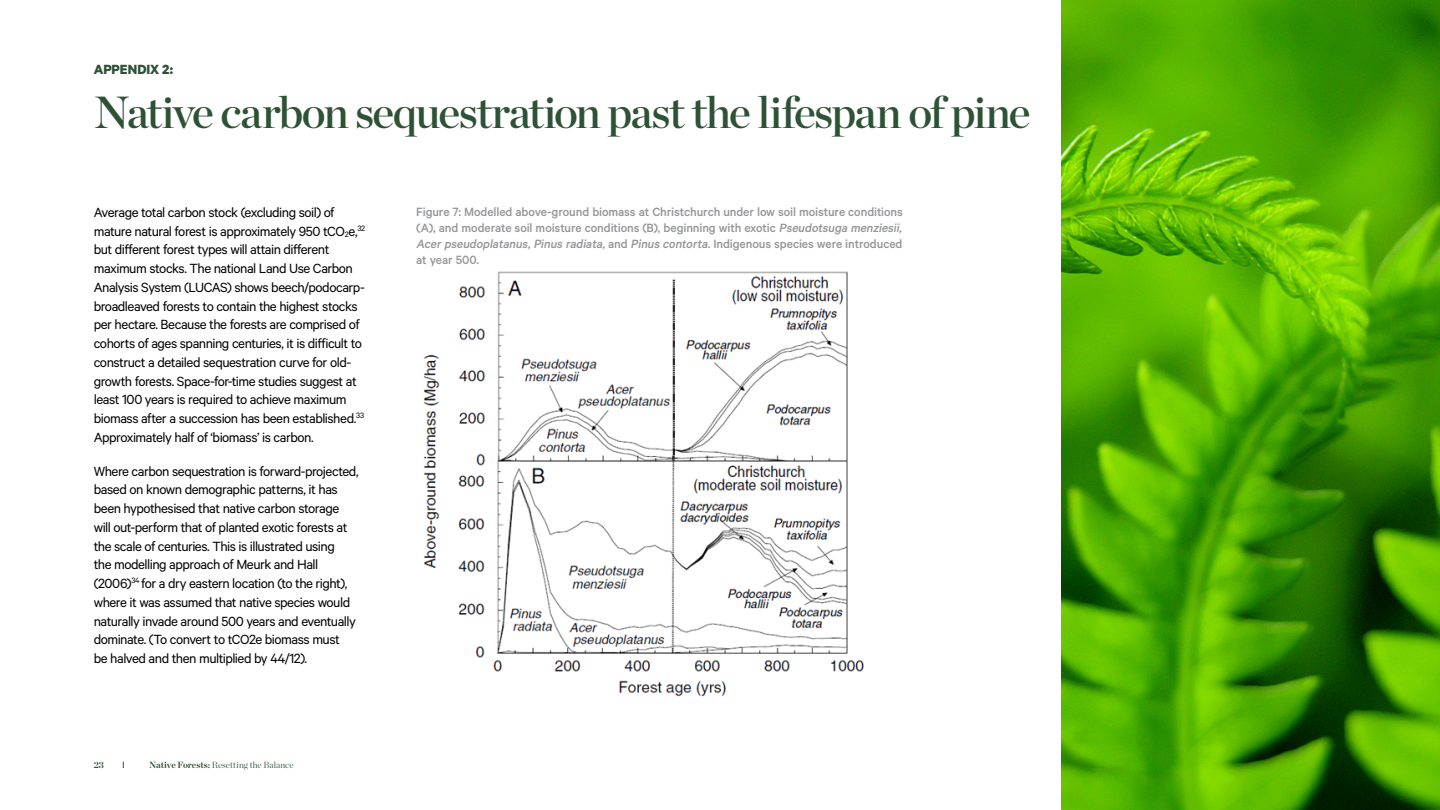
<style>
.page{position:relative;width:1440px;height:810px;background:#fff}
.page>*{position:absolute;margin:0;border:0;box-sizing:border-box;transform-origin:0 0}
.t1{font:45px "Chronicle Display Semi";letter-spacing:-.035em;color:#2e5236}
.t2{font:15px/18.8px "Calibre";letter-spacing:-.035em;color:#000}
.t3{font:700 15px "Calibre";letter-spacing:-.005em;color:#2e5236}
.t4{font:500 13.5px/16.2px "Calibre";letter-spacing:-.01em;color:#939598}
.t5{font:300 9px "Chronicle Display";color:#2e5236}
.t6{font:700 9px "Chronicle Display";color:#2e5236}
.s1{font-weight:700}
.s2{font-style:italic}
</style>
<div class="page">
<img style="left:423px;top:271px;width:441px;height:426px">
<img style="left:1061px;top:0;width:379px;height:810px">
<p class="t3" style="left:94px;top:60px;width:81px">APPENDIX 2:</p>
<h1 class="t1" style="left:94px;top:77px;width:939px">Native carbon sequestration past the lifespan of pine</h1>
<p class="t2" style="left:94px;top:202px;width:273px">Average total carbon stock (excluding soil) of mature natural forest is approximately 950 tCO<sub>2</sub>e,<sup>32 </sup>but different forest types will attain different maximum stocks. The national Land Use Carbon Analysis System (LUCAS) shows beech/podocarp&shy;broadleaved forests to contain the highest stocks per hectare. Because the forests are comprised of cohorts of ages spanning centuries, it is difficult to construct a detailed sequestration curve for old&shy;growth forests. Space-for-time studies suggest at least 100 years is required to achieve maximum biomass after a succession has been established.<sup>33<br></sup>Approximately half of ‘biomass’ is carbon.</p>
<p class="t2" style="left:94px;top:461px;width:266px">Where carbon sequestration is forward-projected, based on known demographic patterns, it has been hypothesised that native carbon storage will out-perform that of planted exotic forests at the scale of centuries. This is illustrated using<br>the modelling approach of Meurk and Hall (2006)<sup>34</sup> for a dry eastern location (to the right), where it was assumed that native species would naturally invade around 500 years and eventually dominate. (To convert to tCO2e biomass must<br>be halved and then multiplied by 44/12).</p>
<p class="t6" style="left:94px;top:758px;width:12px">23</p>
<p class="t5" style="left:149px;top:758px;width:146px"><span class="s1">Native Forests:</span> Resetting the Balance</p>
<p class="t4" style="left:416px;top:203px;width:490px">Figure 7: Modelled above-ground biomass at Christchurch under low soil moisture conditions (A), and moderate soil moisture conditions (B), beginning with exotic <span class="s2">Pseudotsuga menziesii, Acerpseudoplatanus,Pinus radiata,</span>a n d <span class="s2">Pinus contorta</span>. I n d i g e n o u s s p e c i e s we r e i n t r o d u c e d at year 500.</p>
</div>
